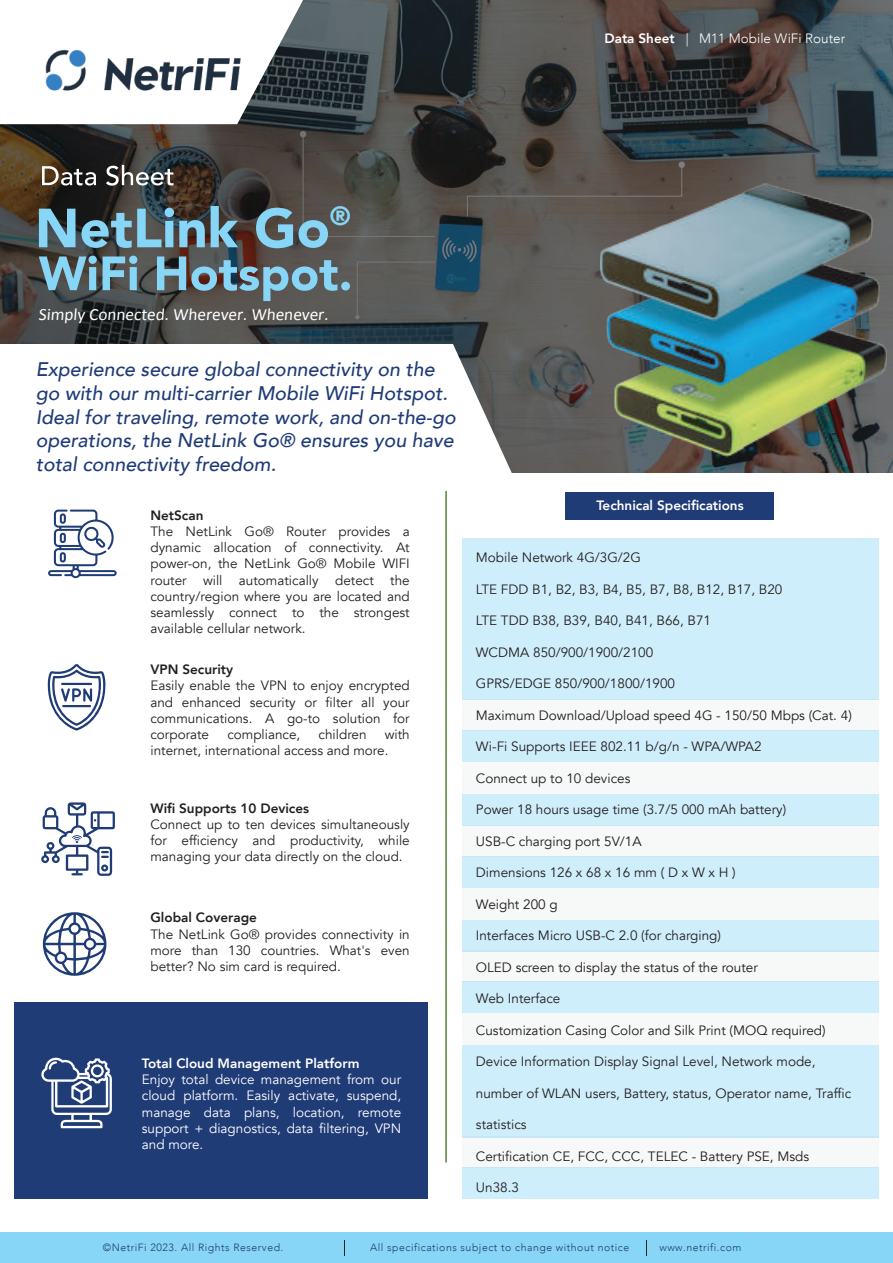
<style>
.page{position:relative;width:893px;height:1263px;background:#fff}
.page>*{position:absolute;margin:0;border:0;box-sizing:border-box;transform-origin:0 0}
.t1{font:900 54.6px "Avenir";color:#87d6f7}
.t2{font:italic 500 19.65px/23.5px "Avenir";color:#203c77}
.t3{font:17.25px "Calibri";color:#fff}
.t4{font:13.5px/16.2px "Avenir";color:#231f20;text-align:justify}
.t5{font:13.5px/16.2px "Avenir";color:#fff;text-align:justify}
.t6{font:800 13.5px "Avenir";color:#231f20}
.t7{font:800 13.5px "Avenir";color:#fff}
.t8{font:300 13.5px "Avenir";color:#fff}
.t9{font:300 10.5px "Avenir";letter-spacing:.05em;color:#203c77}
.s1{font-weight:800}
</style>
<div class="page">
<div style="left:462px;top:538px;width:416px;height:161px;background:#cfeefb"></div>
<div style="left:462px;top:731px;width:416px;height:31px;background:#cfeefb"></div>
<div style="left:462px;top:794px;width:416px;height:31px;background:#cfeefb"></div>
<div style="left:462px;top:856px;width:416px;height:31px;background:#cfeefb"></div>
<div style="left:462px;top:920px;width:416px;height:31px;background:#cfeefb"></div>
<div style="left:462px;top:982px;width:416px;height:31px;background:#cfeefb"></div>
<div style="left:462px;top:1168px;width:416px;height:31px;background:#cfeefb"></div>
<div style="left:462px;top:1045px;width:416px;height:92px;background:#cfeefb"></div>
<div style="left:462px;top:699px;width:416px;height:32px;background:#f2f3f4"></div>
<div style="left:462px;top:762px;width:416px;height:31px;background:#f2f3f4"></div>
<div style="left:462px;top:825px;width:416px;height:31px;background:#f2f3f4"></div>
<div style="left:462px;top:888px;width:416px;height:31px;background:#f2f3f4"></div>
<div style="left:462px;top:951px;width:416px;height:31px;background:#f2f3f4"></div>
<div style="left:462px;top:1013px;width:416px;height:32px;background:#f2f3f4"></div>
<div style="left:462px;top:1137px;width:416px;height:31px;background:#f2f3f4"></div>
<div style="left:14px;top:1002px;width:414px;height:197px;background:#203c77"></div>
<svg style="left:48px;top:510px;width:69px;height:69px"></svg>
<svg style="left:41px;top:802px;width:74px;height:74px"></svg>
<svg style="left:43px;top:912px;width:63px;height:64px"></svg>
<svg style="left:48px;top:664px;width:58px;height:66px"></svg>
<div style="left:565px;top:492px;width:209px;height:28px;background:#203c77"></div>
<hr style="left:445px;top:491px;width:2px;height:671px;background:#56833a">
<svg style="left:41px;top:1057px;width:71px;height:71px"></svg>
<svg style="left:0;top:0;width:893px;height:473px;background:#454746"></svg>
<img style="left:600px;top:181px;width:287px;height:278px">
<svg style="left:42px;top:166px;width:54px;height:19px"></svg>
<svg style="left:106px;top:165px;width:67px;height:21px"></svg>
<svg style="left:39px;top:256px;width:58px;height:34px;background:#69909f"></svg>
<svg style="left:103px;top:256px;width:34px;height:34px"></svg>
<svg style="left:157px;top:256px;width:279px;height:63px;background:#5f696c"></svg>
<svg style="left:0;top:0;width:303px;height:124px"></svg>
<svg style="left:0;top:344px;width:516px;height:129px"></svg>
<div style="left:0;top:1233px;width:893px;height:30px;background:#87d6f7"></div>
<svg style="left:344px;top:1240px;width:1px;height:15px"></svg>
<svg style="left:646px;top:1240px;width:1px;height:15px"></svg>
<img style="left:41px;top:45px;width:203px;height:50px">
<p class="t8" style="left:604px;top:30px;width:242px"><span class="s1">Data Sheet</span> | M11 Mobile WiFi Router</p>
<h1 class="t1" style="left:35px;top:181px;width:317px">NetLink Go<sup>®</sup></h1>
<p class="t3" style="left:39px;top:304px;width:293px">Simply Connected. Wherever. Whenever.</p>
<h2 class="t2" style="left:36px;top:358px;width:421px">Experience secure global connectivity on the go with our multi-carrier Mobile WiFi Hotspot.<br>Ideal for traveling, remote work, and on-the-go operations, the NetLink Go® ensures you have total connectivity freedom.</h2>
<p class="t6" style="left:150px;top:505px;width:55px">NetScan</p>
<p class="t4" style="left:150px;top:523px;width:261px">The NetLink Go® Router provides a dynamic allocation of connectivity. At power-on, the NetLink Go® Mobile WIFI router will automatically detect the country/region where you are located and seamlessly connect to the strongest available cellular network.</p>
<p class="t6" style="left:150px;top:659px;width:84px">VPN Security</p>
<p class="t4" style="left:150px;top:678px;width:261px">Easily enable the VPN to enjoy encrypted and enhanced security or filter all your communications. A go-to solution for corporate</p>
<p class="t4" style="left:150px;top:726px;width:261px;text-indent:234px">with internet, international access and more.</p>
<p class="t4" style="left:227px;top:726px;width:75px">compliance,</p>
<p class="t4" style="left:319px;top:726px;width:49px">children</p>
<p class="t6" style="left:150px;top:797px;width:160px">Wifi Supports 10 Devices</p>
<p class="t4" style="left:150px;top:816px;width:261px">Connect up to ten devices simultaneously for efficiency and productivity, while managing your data directly on the cloud.</p>
<p class="t6" style="left:150px;top:907px;width:108px">Global Coverage</p>
<p class="t4" style="left:150px;top:926px;width:261px">The NetLink Go® provides connectivity in more than 130 countries. What's even better? No sim card is required.</p>
<p class="t7" style="left:142px;top:1053px;width:219px">Total Cloud Management Platform</p>
<p class="t5" style="left:142px;top:1071px;width:261px">Enjoy total device management from our cloud platform. Easily activate, suspend, manage data plans, location, remote support + diagnostics, data filtering, VPN and more.</p>
<p class="t7" style="left:596px;top:495px;width:149px">Technical Specifications</p>
<p class="t4" style="left:476px;top:550px;width:167px">Mobile Network 4G/3G/2G</p>
<p class="t4" style="left:476px;top:581px;width:308px">LTE FDD B1, B2, B3, B4, B5, B7, B8, B12, B17, B20</p>
<p class="t4" style="left:476px;top:613px;width:237px">LTE TDD B38, B39, B40, B41, B66, B71</p>
<p class="t4" style="left:476px;top:644px;width:179px">WCDMA 850/900/1900/2100</p>
<p class="t4" style="left:476px;top:676px;width:201px">GPRS/EDGE 850/900/1800/1900</p>
<p class="t4" style="left:476px;top:707px;width:377px">Maximum Download/Upload speed 4G - 150/50 Mbps (Cat. 4)</p>
<p class="t4" style="left:476px;top:739px;width:287px">Wi-Fi Supports IEEE 802.11 b/g/n - WPA/WPA2</p>
<p class="t4" style="left:476px;top:770px;width:156px">Connect up to 10 devices</p>
<p class="t4" style="left:476px;top:802px;width:312px">Power 18 hours usage time (3.7/5 000 mAh battery)</p>
<p class="t4" style="left:476px;top:833px;width:167px">USB-C charging port 5V/1A</p>
<p class="t4" style="left:476px;top:865px;width:261px">Dimensions 126 x 68 x 16 mm ( D x W x H )</p>
<p class="t4" style="left:476px;top:896px;width:83px">Weight 200 g</p>
<p class="t4" style="left:476px;top:928px;width:247px">Interfaces Micro USB-C 2.0 (for charging)</p>
<p class="t4" style="left:476px;top:959px;width:283px">OLED screen to display the status of the router</p>
<p class="t4" style="left:476px;top:991px;width:86px">Web Interface</p>
<p class="t4" style="left:476px;top:1022px;width:351px">Customization Casing Color and Silk Print (MOQ required)</p>
<p class="t4" style="left:476px;top:1054px;width:341px">Device Information Display Signal Level, Network mode,</p>
<p class="t4" style="left:476px;top:1085px;width:377px">number of WLAN users, Battery, status, Operator name, Traffic</p>
<p class="t4" style="left:476px;top:1117px;width:52px">statistics</p>
<p class="t4" style="left:476px;top:1148px;width:335px">Certification CE, FCC, CCC, TELEC - Battery PSE, Msds</p>
<p class="t4" style="left:476px;top:1180px;width:45px">Un38.3</p>
<p class="t9" style="left:103px;top:1241px;width:182px">©NetriFi 2023. All Rights Reserved.</p>
<p class="t9" style="left:370px;top:1241px;width:261px">All specifications subject to change without notice</p>
<p class="t9" style="left:659px;top:1241px;width:84px">www.netrifi.com</p>
</div>
